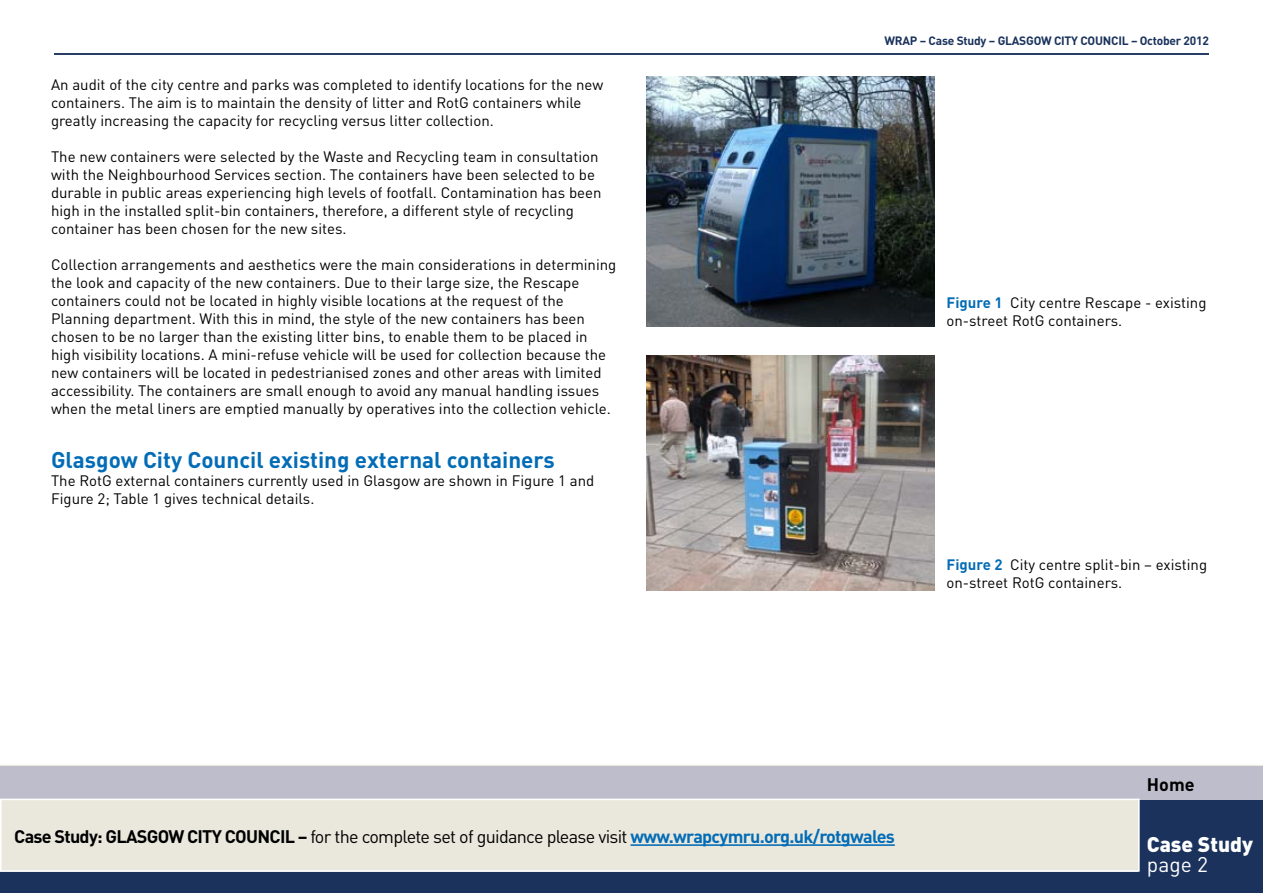
<style>
.page{position:relative;width:1263px;height:893px;background:#fff}
.page>*{position:absolute;margin:0;border:0;box-sizing:border-box;transform-origin:0 0}
.t1{font:700 22.5px "DIN";color:#036cb6}
.t2{font:900 21px "DIN";color:#fff}
.t3{font:21px "DIN";color:#fff}
.t4{font:18px "DIN";letter-spacing:-.04em;color:#000}
.t5{font:700 18px "DIN";color:#000}
.t6{font:15px/18px "DIN";color:#000}
.t7{font:700 12px "DIN";letter-spacing:-.02em;color:#1a325c}
.s1{font-weight:700;color:#036cb6}
.s2{font-weight:700}
</style>
<div class="page">
<div style="left:0;top:766px;width:1263px;height:127px;background:#bebdcb"></div>
<div style="left:1138px;top:800px;width:125px;height:93px;background:#1a325c"></div>
<div style="left:0;top:872px;width:1138px;height:21px;background:#1a325c"></div>
<hr style="left:0;top:765px;width:1263px;height:1px;background:#eae8dc">
<hr style="left:54px;top:53px;width:1155px;height:2px;background:#1a325c">
<img style="left:646px;top:76px;width:288px;height:251px">
<img style="left:646px;top:356px;width:288px;height:235px">
<div style="left:1px;top:799px;width:1138px;height:72px;background:#eae8dc"></div>
<hr style="left:630px;top:844px;width:265px;height:2px;background:#036cb6">
<div style="left:0;top:799px;width:1140px;height:73px;border:2px solid #fff"></div>
<p class="t6" style="left:51px;top:75px;width:554px">An audit of the city centre and parks was completed to identify locations for the new containers. The aim is to maintain the density of litter and RotG containers while greatly increasing the capacity for recycling versus litter collection.</p>
<p class="t6" style="left:51px;top:147px;width:552px">The new containers were selected by the Waste and Recycling team in consultation with the Neighbourhood Services section. The containers have been selected to be durable in public areas experiencing high levels of footfall. Contamination has been high in the installed split-bin containers, therefore, a different style of recycling container has been chosen for the new sites.</p>
<p class="t6" style="left:51px;top:255px;width:567px">Collection arrangements and aesthetics were the main considerations in determining the look and capacity of the new containers. Due to their large size, the Rescape containers could not be located in highly visible locations at the request of the Planning department. With this in mind, the style of the new containers has been chosen to be no larger than the existing litter bins, to enable them to be placed in high visibility locations. A mini-refuse vehicle will be used for collection because the new containers will be located in pedestrianised zones and other areas with limited accessibility. The containers are small enough to avoid any manual handling issues when the metal liners are emptied manually by operatives into the collection vehicle.</p>
<h1 class="t1" style="left:51px;top:445px;width:505px">Glasgow City Council existing external containers</h1>
<p class="t6" style="left:51px;top:471px;width:545px">The RotG external containers currently used in Glasgow are shown in Figure 1 and<br>Figure 2; Table 1 gives technical details.</p>
<p class="t7" style="left:884px;top:33px;width:326px">WRAP – Case Study – GLASGOW CITY COUNCIL – October 2012</p>
<p class="t6" style="left:946px;top:293px;width:261px"><span class="s1">Figure 1</span> City centre Rescape - existing on-street RotG containers.</p>
<p class="t6" style="left:946px;top:555px;width:262px"><span class="s1">Figure 2</span> City centre split-bin – existing on-street RotG containers.</p>
<p class="t5" style="left:1147px;top:772px;width:49px">Home</p>
<p class="t4" style="left:14px;top:825px;width:882px"><span class="s2">Case Study: GLASGOW CITY COUNCIL –</span> for the complete set of guidance please visit <span class="s1">www.wrapcymru.org.uk/rotgwales</span></p>
<h2 class="t2" style="left:1147px;top:831px;width:108px">Case Study</h2>
<h2 class="t3" style="left:1147px;top:851px;width:63px">page 2</h2>
</div>
